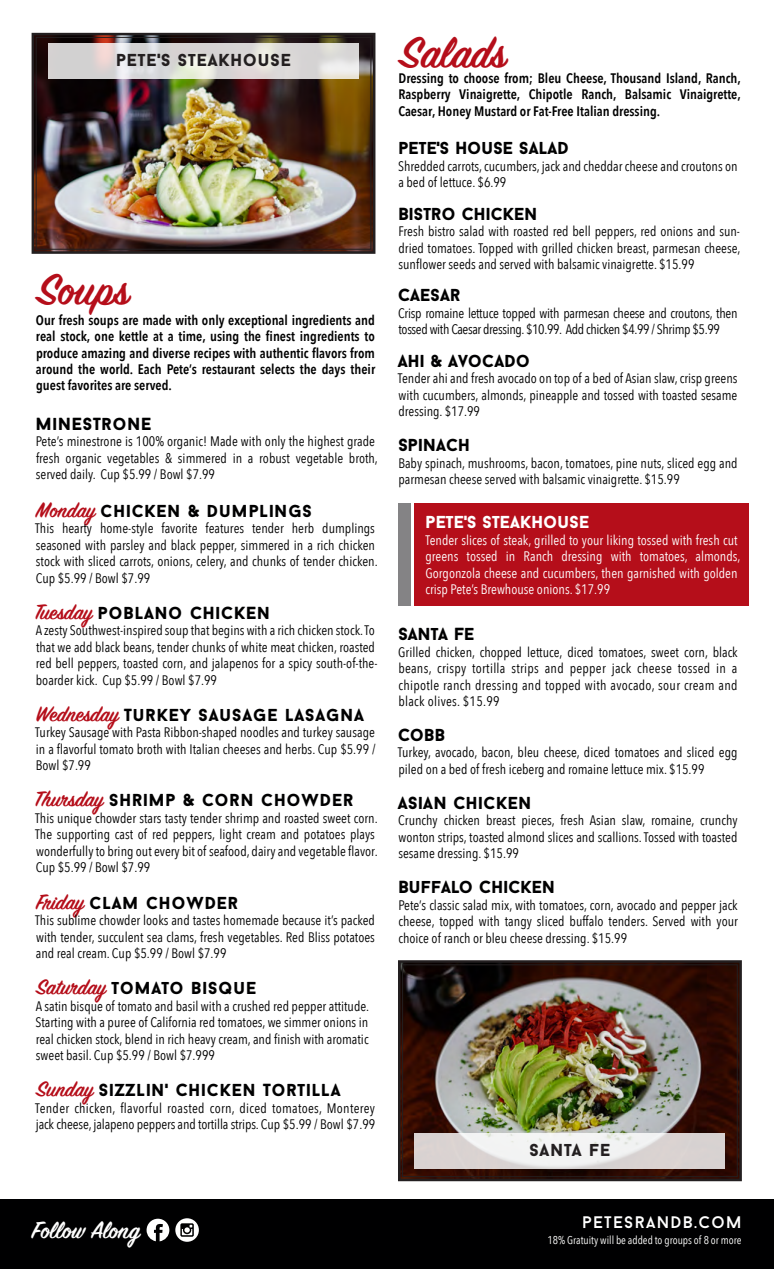
<style>
.page{position:relative;width:774px;height:1269px;background:#fff}
.page>*{position:absolute;margin:0;border:0;box-sizing:border-box;transform-origin:0 0}
.t1{font:600 48.75px "Sign Painter House Script";color:#b50e1a}
.t2{font:600 26.75px "Sign Painter House Script";color:#fff}
.t3{font:900 17.5px "Baron Neue";letter-spacing:.04em;color:#000001}
.t4{font:900 17.5px "Baron Neue";color:#000001}
.t5{font:900 17.5px "Baron Neue";letter-spacing:.04em;color:#231f20}
.t6{font:900 17.5px "Baron Neue";color:#fff}
.t7{font:900 17.5px "Baron Neue";letter-spacing:.02em;color:#000001}
.t8{font:16.75px "Baron Neue";letter-spacing:.08em;color:#fff}
.t9{font:13.75px/16.5px "Avenir Next Condensed";color:#000001}
.t10{font:600 13.75px/16.2px "Avenir Next Condensed";color:#000001;text-align:justify}
.t11{font:13.75px/16.5px "Avenir Next Condensed";color:#fff}
.t12{font:13.75px/16.5px "Avenir Next Condensed";letter-spacing:-.02em;color:#000001}
.t13{font:11.25px "Avenir Next Condensed";color:#fff}
.s1{font-family:"Sign Painter House Script";font-weight:600;font-size:23.75px;color:#b50e1a}
</style>
<div class="page">
<div style="left:398px;top:503px;width:12px;height:102px;background:#848385"></div>
<div style="left:414px;top:503px;width:334px;height:102px;background:#b50e1a"></div>
<div style="left:0;top:1198px;width:773px;height:70px;background:#000001"></div>
<svg style="left:146px;top:1218px;width:23px;height:22px"></svg>
<svg style="left:175px;top:1218px;width:24px;height:23px"></svg>
<img style="left:31px;top:32px;width:345px;height:222px">
<div style="left:36px;top:37px;width:335px;height:212px;border:1px solid #231f20"></div>
<svg style="left:48px;top:44px;width:310px;height:35px;background:#dcdad8"></svg>
<img style="left:398px;top:960px;width:344px;height:222px">
<div style="left:402px;top:964px;width:335px;height:212px;border:1px solid #231f20"></div>
<svg style="left:414px;top:1133px;width:310px;height:35px;fill:#dcd5d3"></svg>
<p class="t5" style="left:116px;top:48px;width:176px">PETE'S STEAKHOUSE</p>
<p class="t1" style="left:38px;top:260px;width:93px">Soups</p>
<p class="t10" style="left:36px;top:312px;width:340px">Our fresh soups are made with only exceptional ingredients and real stock, one kettle at a time, using the finest ingredients to produce amazing and diverse recipes with authentic flavors from around the world. Each Pete’s restaurant selects the days their guest favorites are served.</p>
<p class="t3" style="left:36px;top:412px;width:117px">MINESTRONE</p>
<p class="t9" style="left:36px;top:432px;width:343px">Pete’s minestrone is 100% organic! Made with only the highest grade fresh organic vegetables &amp; simmered in a robust vegetable broth, served daily. Cup $5.99 / Bowl $7.99</p>
<p class="t3" style="left:36px;top:499px;width:277px"><span class="s1">Monday</span> CHICKEN &amp; DUMPLINGS</p>
<p class="t9" style="left:35px;top:519px;width:343px">This hearty home-style favorite features tender herb dumplings seasoned with parsley and black pepper, simmered in a rich chicken stock with sliced carrots, onions, celery, and chunks of tender chicken.<br>Cup $5.99 / Bowl $7.99</p>
<p class="t3" style="left:35px;top:601px;width:237px"><span class="s1">Tuesday</span> POBLANO CHICKEN</p>
<p class="t9" style="left:36px;top:621px;width:343px">A zesty Southwest-inspired soup that begins with a rich chicken stock. To that we add black beans, tender chunks of white meat chicken, roasted red bell peppers, toasted corn, and jalapenos for a spicy south-of-the&shy;boarder kick. Cup $5.99 / Bowl $7.99</p>
<p class="t3" style="left:36px;top:703px;width:330px"><span class="s1">Wednesday</span> TURKEY SAUSAGE LASAGNA</p>
<p class="t9" style="left:35px;top:723px;width:341px;text-align:justify">Turkey Sausage with Pasta Ribbon-shaped noodles and turkey sausage in a flavorful tomato broth with Italian cheeses and herbs. Cup $5.99 / Bowl $7.99</p>
<p class="t3" style="left:35px;top:788px;width:320px"><span class="s1">Thursday</span> SHRIMP &amp; CORN CHOWDER</p>
<p class="t9" style="left:35px;top:809px;width:343px">This unique chowder stars tasty tender shrimp and roasted sweet corn.<br>The supporting cast of red peppers, light cream and potatoes plays wonderfully to bring out every bit of seafood, dairy and vegetable flavor.<br>Cup $5.99 / Bowl $7.99</p>
<p class="t3" style="left:36px;top:890px;width:203px"><span class="s1">Friday</span> CLAM CHOWDER</p>
<p class="t9" style="left:35px;top:911px;width:341px;text-align:justify">This sublime chowder looks and tastes homemade because it’s packed with tender, succulent sea clams, fresh vegetables. Red Bliss potatoes and real cream. Cup $5.99 / Bowl $7.99</p>
<p class="t3" style="left:36px;top:976px;width:221px"><span class="s1">Saturday</span> TOMATO BISQUE</p>
<p class="t9" style="left:36px;top:996px;width:335px">A satin bisque of tomato and basil with a crushed red pepper attitude.</p>
<p class="t9" style="left:36px;top:1013px;width:334px">Starting with a puree of California red tomatoes, we simmer onions in</p>
<p class="t9" style="left:36px;top:1029px;width:334px">real chicken stock, blend in rich heavy cream, and finish with aromatic</p>
<p class="t9" style="left:36px;top:1046px;width:180px">sweet basil. Cup $5.99 / Bowl $7.999</p>
<p class="t3" style="left:36px;top:1078px;width:305px"><span class="s1">Sunday</span> SIZZLIN' CHICKEN TORTILLA</p>
<p class="t9" style="left:35px;top:1098px;width:341px">Tender chicken, flavorful roasted corn, diced tomatoes, Monterey jack cheese, jalapeno peppers and tortilla strips. Cup $5.99 / Bowl $7.99</p>
<p class="t1" style="left:400px;top:23px;width:108px">Salads</p>
<p class="t10" style="left:398px;top:70px;width:343px">Dressing to choose from; Bleu Cheese, Thousand Island, Ranch, Raspberry Vinaigrette, Chipotle Ranch, Balsamic Vinaigrette, Caesar, Honey Mustard or Fat-Free Italian dressing.</p>
<p class="t4" style="left:398px;top:137px;width:172px">PETE'S HOUSE SALAD</p>
<p class="t9" style="left:398px;top:157px;width:341px">Shredded carrots, cucumbers, jack and cheddar cheese and croutons on a bed of lettuce. $6.99</p>
<p class="t4" style="left:398px;top:202px;width:141px">BISTRO CHICKEN</p>
<p class="t9" style="left:398px;top:222px;width:343px;text-align:justify">Fresh bistro salad with roasted red bell peppers, red onions and sun&shy;dried tomatoes. Topped with grilled chicken breast, parmesan cheese, sunflower seeds and served with balsamic vinaigrette. $15.99</p>
<p class="t3" style="left:398px;top:284px;width:64px">CAESAR</p>
<p class="t12" style="left:398px;top:304px;width:340px">Crisp romaine lettuce topped with parmesan cheese and croutons, then tossed with Caesar dressing. $10.99. Add chicken $4.99 / Shrimp $5.99</p>
<p class="t4" style="left:397px;top:349px;width:133px">AHI &amp; AVOCADO</p>
<p class="t9" style="left:397px;top:369px;width:341px;text-align:justify">Tender ahi and fresh avocado on top of a bed of Asian slaw, crisp greens with cucumbers, almonds, pineapple and tossed with toasted sesame dressing. $17.99</p>
<p class="t4" style="left:398px;top:434px;width:73px">SPINACH</p>
<p class="t9" style="left:398px;top:454px;width:340px">Baby spinach, mushrooms, bacon, tomatoes, pine nuts, sliced egg and parmesan cheese served with balsamic vinaigrette. $15.99</p>
<p class="t6" style="left:425px;top:510px;width:165px">PETE'S STEAKHOUSE</p>
<p class="t11" style="left:425px;top:530px;width:316px">Tender slices of steak, grilled to your liking tossed with fresh cut greens tossed in Ranch dressing with tomatoes, almonds, Gorgonzola cheese and cucumbers, then garnished with golden crisp Pete’s Brewhouse onions. $17.99</p>
<p class="t3" style="left:398px;top:622px;width:78px">SANTA FE</p>
<p class="t9" style="left:398px;top:642px;width:341px;text-align:justify">Grilled chicken, chopped lettuce, diced tomatoes, sweet corn, black beans, crispy tortilla strips and pepper jack cheese tossed in a chipotle ranch dressing and topped with avocado, sour cream and black olives. $15.99</p>
<p class="t3" style="left:398px;top:723px;width:49px">COBB</p>
<p class="t9" style="left:397px;top:743px;width:341px">Turkey, avocado, bacon, bleu cheese, diced tomatoes and sliced egg piled on a bed of fresh iceberg and romaine lettuce mix. $15.99</p>
<p class="t7" style="left:397px;top:791px;width:135px">ASIAN CHICKEN</p>
<p class="t9" style="left:398px;top:811px;width:340px;text-align:justify">Crunchy chicken breast pieces, fresh Asian slaw, romaine, crunchy wonton strips, toasted almond slices and scallions. Tossed with toasted sesame dressing. $15.99</p>
<p class="t4" style="left:398px;top:875px;width:158px">BUFFALO CHICKEN</p>
<p class="t9" style="left:398px;top:895px;width:341px;text-align:justify">Pete’s classic salad mix, with tomatoes, corn, avocado and pepper jack cheese, topped with tangy sliced buffalo tenders. Served with your choice of ranch or bleu cheese dressing. $15.99</p>
<p class="t5" style="left:529px;top:1138px;width:82px">SANTA FE</p>
<p class="t2" style="left:32px;top:1213px;width:109px">Follow Along</p>
<p class="t8" style="left:581px;top:1211px;width:161px">PETESRANDB.COM</p>
<p class="t13" style="left:547px;top:1230px;width:195px">18% Gratuity will be added to groups of 8 or more</p>
</div>
